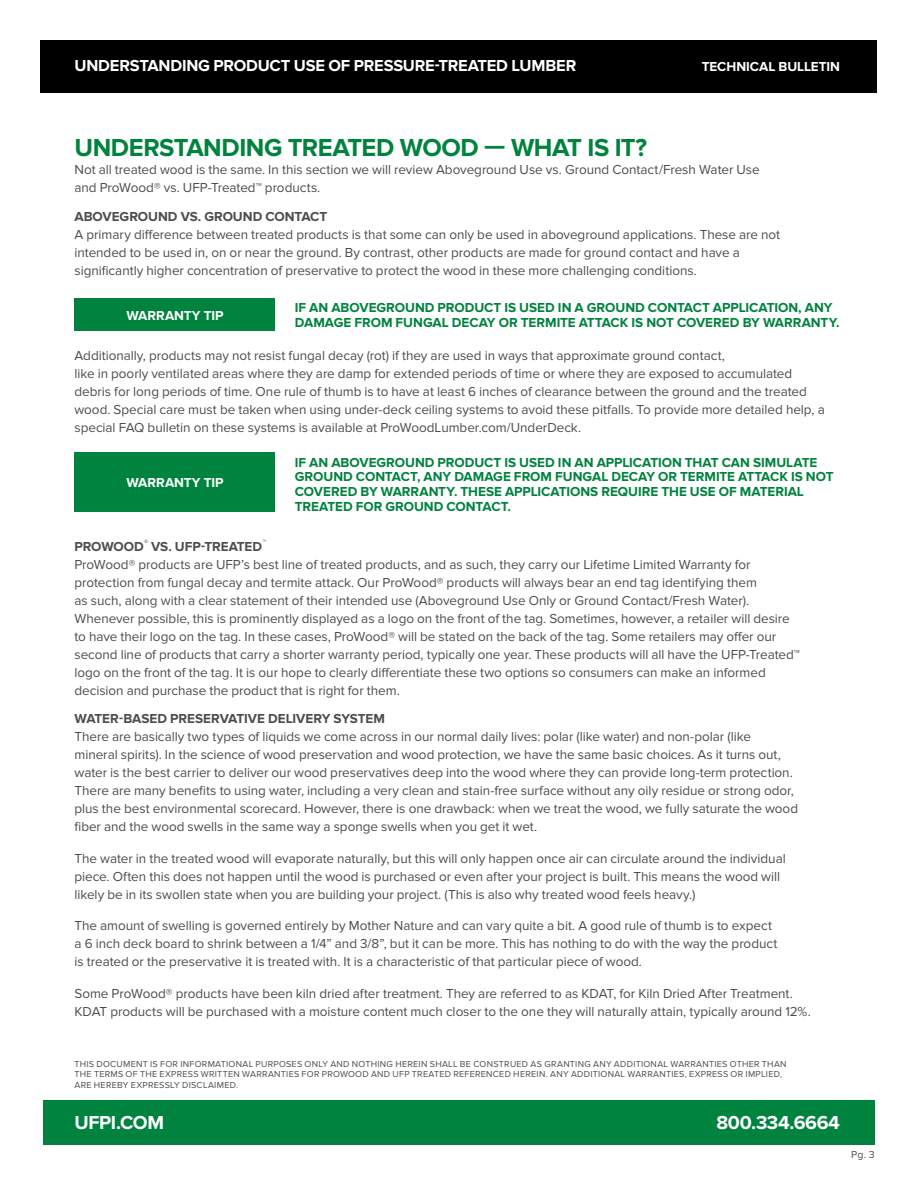
<style>
.page{position:relative;width:918px;height:1188px;background:#fff}
.page>*{position:absolute;margin:0;border:0;box-sizing:border-box;transform-origin:0 0}
.t1{font:700 25.5px "Proxima Nova";letter-spacing:-.02em;color:#00833e}
.t2{font:700 19.5px "Proxima Nova";letter-spacing:-.02em;color:#fff}
.t3{font:700 16.5px "Proxima Nova";letter-spacing:-.015em;color:#fff}
.t4{font:13.5px/18px "Proxima Nova";letter-spacing:-.005em;color:#4d4d4f}
.t5{font:700 13.5px/15px "Proxima Nova";color:#00833e}
.t6{font:700 13.5px "Proxima Nova";color:#4d4d4f}
.t7{font:700 13.5px "Proxima Nova";color:#fff}
.t8{font:10.5px "Proxima Nova";color:#4d4d4f}
.t9{font:9px/10.5px "Proxima Nova";letter-spacing:.03em;color:#4d4d4f}
.s1{font-weight:700}
</style>
<div class="page">
<div style="left:40px;top:40px;width:838px;height:53px;background:#000"></div>
<div style="left:43px;top:1101px;width:832px;height:44px;background:#00833e"></div>
<div style="left:74px;top:298px;width:201px;height:33px;background:#00833e"></div>
<div style="left:74px;top:452px;width:201px;height:60px;background:#00833e"></div>
<p class="t3" style="left:74px;top:56px;width:503px">UNDERSTANDING PRODUCT USE OF PRESSURE-TREATED LUMBER</p>
<p class="t7" style="left:702px;top:59px;width:140px">TECHNICAL BULLETIN</p>
<h1 class="t1" style="left:74px;top:133px;width:574px">UNDERSTANDING TREATED WOOD — WHAT IS IT?</h1>
<p class="t4" style="left:74px;top:161px;width:687px">Not all treated wood is the same. In this section we will review Aboveground Use vs. Ground Contact/Fresh Water Use and ProWood® vs. UFP-Treated™ products.</p>
<p class="t6" style="left:74px;top:208px;width:254px">ABOVEGROUND VS. GROUND CONTACT</p>
<p class="t4" style="left:74px;top:225px;width:707px">A primary difference between treated products is that some can only be used in aboveground applications. These are not intended to be used in, on or near the ground. By contrast, other products are made for ground contact and have a significantly higher concentration of preservative to protect the wood in these more challenging conditions.</p>
<p class="t7" style="left:126px;top:307px;width:99px">WARRANTY TIP</p>
<p class="t5" style="left:295px;top:300px;width:546px">IF AN ABOVEGROUND PRODUCT IS USED IN A GROUND CONTACT APPLICATION, ANY<br>DAMAGE FROM FUNGAL DECAY OR TERMITE ATTACK IS NOT COVERED BY WARRANTY.</p>
<p class="t4" style="left:74px;top:347px;width:752px">Additionally, products may not resist fungal decay (rot) if they are used in ways that approximate ground contact,<br>like in poorly ventilated areas where they are damp for extended periods of time or where they are exposed to accumulated debris for long periods of time. One rule of thumb is to have at least 6 inches of clearance between the ground and the treated wood. Special care must be taken when using under-deck ceiling systems to avoid these pitfalls. To provide more detailed help, a special FAQ bulletin on these systems is available at ProWoodLumber.com/UnderDeck.</p>
<p class="t7" style="left:126px;top:475px;width:99px">WARRANTY TIP</p>
<p class="t5" style="left:295px;top:455px;width:540px">IF AN ABOVEGROUND PRODUCT IS USED IN AN APPLICATION THAT CAN SIMULATE GROUND CONTACT, ANY DAMAGE FROM FUNGAL DECAY OR TERMITE ATTACK IS NOT COVERED BY WARRANTY. THESE APPLICATIONS REQUIRE THE USE OF MATERIAL TREATED FOR GROUND CONTACT.</p>
<p class="t4" style="left:74px;top:537px;width:727px"><span class="s1">PROWOOD</span><sup>®</sup> <span class="s1">VS. UFP-TREATED</span><sup>™<br></sup>ProWood® products are UFP’s best line of treated products, and as such, they carry our Lifetime Limited Warranty for protection from fungal decay and termite attack. Our ProWood® products will always bear an end tag identifying them<br>as such, along with a clear statement of their intended use (Aboveground Use Only or Ground Contact/Fresh Water).<br>Whenever possible, this is prominently displayed as a logo on the front of the tag. Sometimes, however, a retailer will desire to have their logo on the tag. In these cases, ProWood® will be stated on the back of the tag. Some retailers may offer our second line of products that carry a shorter warranty period, typically one year. These products will all have the UFP-Treated™ logo on the front of the tag. It is our hope to clearly differentiate these two options so consumers can make an informed decision and purchase the product that is right for them.</p>
<p class="t6" style="left:74px;top:711px;width:312px">WATER-BASED PRESERVATIVE DELIVERY SYSTEM</p>
<p class="t4" style="left:74px;top:728px;width:725px">There are basically two types of liquids we come across in our normal daily lives: polar (like water) and non-polar (like<br>mineral spirits). In the science of wood preservation and wood protection, we have the same basic choices. As it turns out, water is the best carrier to deliver our wood preservatives deep into the wood where they can provide long-term protection.<br>There are many benefits to using water, including a very clean and stain-free surface without any oily residue or strong odor, plus the best environmental scorecard. However, there is one drawback: when we treat the wood, we fully saturate the wood fiber and the wood swells in the same way a sponge swells when you get it wet.</p>
<p class="t4" style="left:74px;top:849px;width:713px">The water in the treated wood will evaporate naturally, but this will only happen once air can circulate around the individual piece. Often this does not happen until the wood is purchased or even after your project is built. This means the wood will likely be in its swollen state when you are building your project. (This is also why treated wood feels heavy.)</p>
<p class="t4" style="left:74px;top:917px;width:704px">The amount of swelling is governed entirely by Mother Nature and can vary quite a bit. A good rule of thumb is to expect a 6 inch deck board to shrink between a 1/4” and 3/8”, but it can be more. This has nothing to do with the way the product is treated or the preservative it is treated with. It is a characteristic of that particular piece of wood.</p>
<p class="t4" style="left:74px;top:984px;width:738px">Some ProWood® products have been kiln dried after treatment. They are referred to as KDAT, for Kiln Dried After Treatment.<br>KDAT products will be purchased with a moisture content much closer to the one they will naturally attain, typically around 12%.</p>
<p class="t9" style="left:74px;top:1059px;width:714px">THIS DOCUMENT IS FOR INFORMATIONAL PURPOSES ONLY AND NOTHING HEREIN SHALL BE CONSTRUED AS GRANTING ANY ADDITIONAL WARRANTIES OTHER THAN<br>THE TERMS OF THE EXPRESS WRITTEN WARRANTIES FOR PROWOOD AND UFP TREATED REFERENCED HEREIN. ANY ADDITIONAL WARRANTIES, EXPRESS OR IMPLIED,<br>ARE HEREBY EXPRESSLY DISCLAIMED.</p>
<h2 class="t2" style="left:74px;top:1111px;width:91px">UFPI.COM</h2>
<h2 class="t2" style="left:716px;top:1111px;width:125px">800.334.6664</h2>
<p class="t8" style="left:851px;top:1149px;width:25px">Pg. 3</p>
</div>
